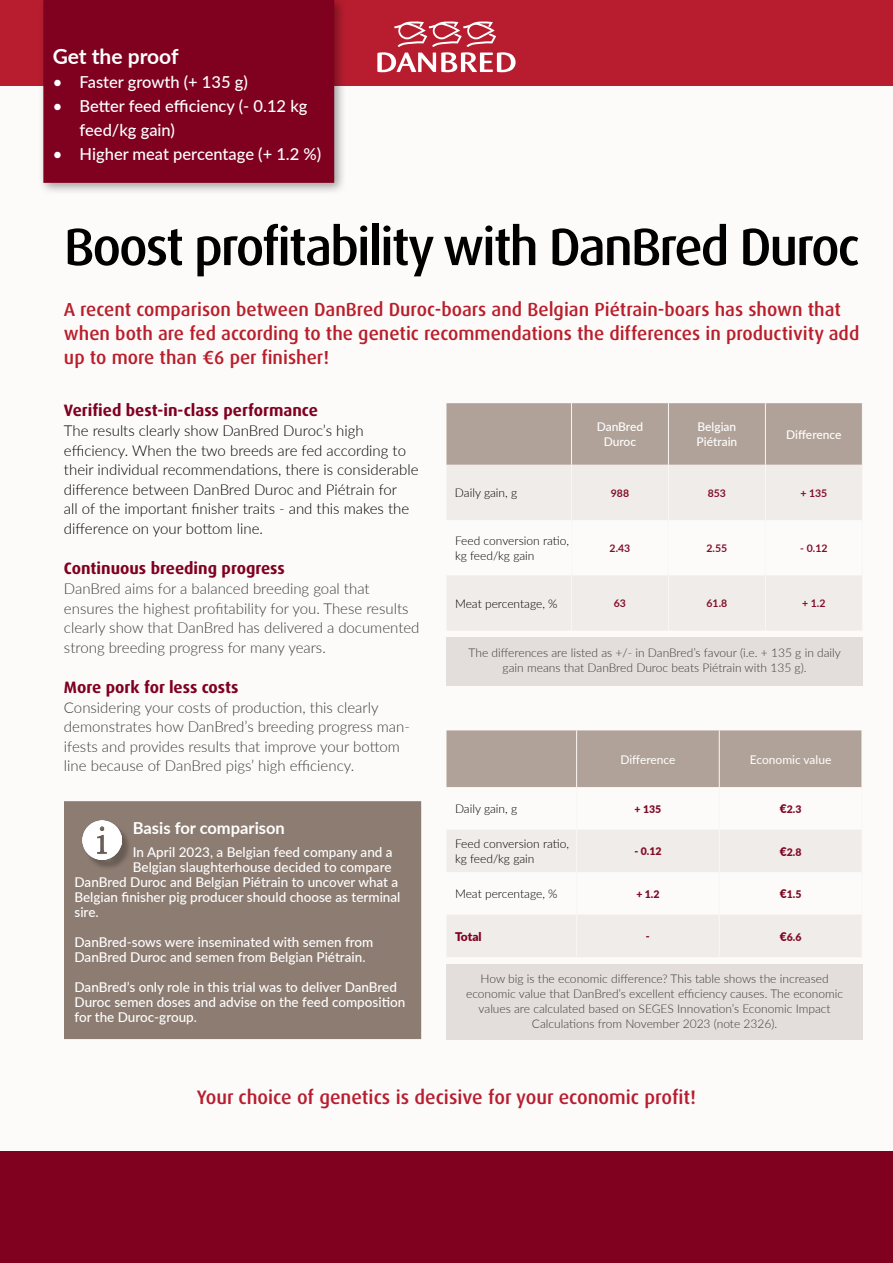
<style>
.page{position:relative;width:893px;height:1263px;background:#fcfbfa}
.page>*{position:absolute;margin:0;border:0;box-sizing:border-box;transform-origin:0 0}
.t1{font:500 52.5px "Dax Pro";letter-spacing:-.04em;color:#000}
.t2{font:700 21px "Lato";letter-spacing:-.005em;color:#fff}
.t3{font:500 19.5px "Dax Pro";color:#b81d2f}
.t4{font:500 18.9px/24px "Dax Pro";color:#b91e2b}
.t5{font:500 16.5px/24px "Lato";color:#fff}
.t6{font:700 16.5px "Dax Pro";color:#800020}
.t7{font:700 16.5px "Lato";color:#fff}
.t8{font:300 15px/19.5px "Lato";color:#3c3c3b}
.t9{font:300 15px/19.5px "Lato";color:#000}
.t10{font:500 13.5px/15px "Lato";color:#fff}
.t11{font:300 12px/15px "Lato";color:#3c3c3b;text-align:center}
.t12{font:300 12px/15px "Lato";color:#000}
.t13{font:500 12px/15px "Lato";color:#fff;text-align:center}
.t14{font:12px "Lato";color:#fff}
.t15{font:900 12px "Lato";letter-spacing:-.005em;color:#800020}
.t16{font:700 10.5px "Lato";color:#830d28}
.t17{font:900 10.5px "Lato";color:#830d28}
.s1{font-size:12px;color:#800020}
</style>
<div class="page">
<div style="left:0;top:1151px;width:893px;height:112px;background:#800020"></div>
<div style="left:0;top:0;width:893px;height:85px;background:#b81d2f"></div>
<div style="left:37px;top:0;width:309px;height:195px;background:#000;opacity:.36"></div>
<div style="left:44px;top:1px;width:289px;height:181px;background:#800020"></div>
<div style="left:43px;top:0;width:291px;height:183px;border:2px solid #800020"></div>
<div style="left:64px;top:801px;width:357px;height:238px;background:#8d7c72;border:2px solid #8d7c72"></div>
<div style="left:84px;top:822px;width:48px;height:48px;background:#000;opacity:.26"></div>
<img style="left:82px;top:821px;width:39px;height:39px">
<div style="left:446px;top:403px;width:416px;height:62px;background:#b0a298"></div>
<svg style="left:447px;top:465px;width:415px;height:166px;fill:#f0ece9"></svg>
<hr style="left:571px;top:403px;width:1px;height:62px;background:#f9f7f5">
<hr style="left:668px;top:403px;width:1px;height:62px;background:#f9f7f5">
<hr style="left:765px;top:403px;width:1px;height:62px;background:#f9f7f5">
<hr style="left:862px;top:403px;width:1px;height:62px;background:#f9f7f5">
<hr style="left:571px;top:465px;width:1px;height:55px;background:#f9f7f5">
<hr style="left:668px;top:465px;width:1px;height:55px;background:#f9f7f5">
<hr style="left:765px;top:465px;width:1px;height:55px;background:#f9f7f5">
<hr style="left:862px;top:465px;width:1px;height:55px;background:#f9f7f5">
<hr style="left:571px;top:520px;width:1px;height:55px;background:#f9f7f5">
<hr style="left:668px;top:520px;width:1px;height:55px;background:#f9f7f5">
<hr style="left:765px;top:520px;width:1px;height:55px;background:#f9f7f5">
<hr style="left:862px;top:520px;width:1px;height:55px;background:#f9f7f5">
<hr style="left:571px;top:575px;width:1px;height:56px;background:#f9f7f5">
<hr style="left:668px;top:575px;width:1px;height:56px;background:#f9f7f5">
<hr style="left:765px;top:575px;width:1px;height:56px;background:#f9f7f5">
<hr style="left:862px;top:575px;width:1px;height:56px;background:#f9f7f5">
<svg style="left:377px;top:21px;width:139px;height:51px"></svg>
<div style="left:446px;top:638px;width:417px;height:48px;background:#e3dddb"></div>
<div style="left:446px;top:964px;width:417px;height:76px;background:#e3dddb"></div>
<div style="left:446px;top:730px;width:415px;height:57px;background:#b0a298"></div>
<svg style="left:447px;top:830px;width:414px;height:127px;fill:#f0ece9"></svg>
<hr style="left:576px;top:730px;width:1px;height:57px;background:#f9f7f5">
<hr style="left:719px;top:730px;width:1px;height:57px;background:#f9f7f5">
<hr style="left:861px;top:730px;width:1px;height:57px;background:#f9f7f5">
<hr style="left:576px;top:787px;width:1px;height:42px;background:#f9f7f5">
<hr style="left:719px;top:787px;width:1px;height:42px;background:#f9f7f5">
<hr style="left:861px;top:787px;width:1px;height:42px;background:#f9f7f5">
<hr style="left:576px;top:829px;width:1px;height:43px;background:#f9f7f5">
<hr style="left:719px;top:829px;width:1px;height:43px;background:#f9f7f5">
<hr style="left:861px;top:829px;width:1px;height:43px;background:#f9f7f5">
<hr style="left:576px;top:872px;width:1px;height:43px;background:#f9f7f5">
<hr style="left:719px;top:872px;width:1px;height:43px;background:#f9f7f5">
<hr style="left:861px;top:872px;width:1px;height:43px;background:#f9f7f5">
<hr style="left:576px;top:915px;width:1px;height:42px;background:#f9f7f5">
<hr style="left:719px;top:915px;width:1px;height:42px;background:#f9f7f5">
<hr style="left:861px;top:915px;width:1px;height:42px;background:#f9f7f5">
<h2 class="t2" style="left:53px;top:41px;width:127px">Get the proof</h2>
<p class="t5" style="left:53px;top:69px;width:197px">• Faster growth (+ 135 g)</p>
<p class="t5" style="left:80px;top:93px;width:229px;text-indent:-27px">• Better feed efficiency (- 0.12 kg feed/kg gain)</p>
<p class="t5" style="left:53px;top:141px;width:270px">• Higher meat percentage (+ 1.2 %)</p>
<h1 class="t1" style="left:64px;top:213px;width:797px">Boost profitability with DanBred Duroc</h1>
<h3 class="t4" style="left:64px;top:297px;width:797px">A recent comparison between DanBred Duroc-boars and Belgian Piétrain-boars has shown that when both are fed according to the genetic recommendations the differences in productivity add up to more than €6 per finisher!</h3>
<p class="t6" style="left:64px;top:400px;width:256px">Verified best-in-class performance</p>
<p class="t9" style="left:64px;top:421px;width:356px">The results clearly show DanBred Duroc’s high efficiency. When the two breeds are fed according to their individual recommendations, there is considerable difference between DanBred Duroc and Piétrain for<br>all of the important finisher traits - and this makes the difference on your bottom line.</p>
<p class="t6" style="left:64px;top:558px;width:222px">Continuous breeding progress</p>
<p class="t8" style="left:64px;top:578px;width:357px">DanBred aims for a balanced breeding goal that ensures the highest profitability for you. These results clearly show that DanBred has delivered a documented strong breeding progress for many years.</p>
<p class="t6" style="left:64px;top:676px;width:176px">More pork for less costs</p>
<p class="t8" style="left:64px;top:697px;width:347px">Considering your costs of production, this clearly demonstrates how DanBred’s breeding progress man&shy;ifests and provides results that improve your bottom line because of DanBred pigs’ high efficiency.</p>
<p class="t7" style="left:133px;top:816px;width:153px">Basis for comparison</p>
<p class="t10" style="left:133px;top:844px;width:261px">In April 2023, a Belgian feed company and a</p>
<p class="t10" style="left:133px;top:859px;width:260px">Belgian slaughterhouse decided to compare</p>
<p class="t10" style="left:75px;top:874px;width:325px">DanBred Duroc and Belgian Piétrain to uncover what a</p>
<p class="t10" style="left:75px;top:889px;width:327px">Belgian finisher pig producer should choose as terminal</p>
<p class="t10" style="left:75px;top:904px;width:26px">sire.</p>
<p class="t10" style="left:75px;top:934px;width:300px">DanBred-sows were inseminated with semen from<br>DanBred Duroc and semen from Belgian Piétrain.</p>
<p class="t10" style="left:75px;top:979px;width:332px">DanBred’s only role in this trial was to deliver DanBred<br>Duroc semen doses and advise on the feed composition for the Duroc-group.</p>
<p class="t13" style="left:597px;top:419px;width:48px">DanBred<br>Duroc</p>
<p class="t13" style="left:697px;top:419px;width:42px;text-align:left">Belgian<br>Piétrain</p>
<p class="t13" style="left:786px;top:426px;width:57px">Difference</p>
<p class="t12" style="left:455px;top:485px;width:64px">Daily gain, g</p>
<p class="t16" style="left:611px;top:485px;width:20px">988</p>
<p class="t16" style="left:708px;top:485px;width:20px">853</p>
<p class="t16" style="left:800px;top:485px;width:28px">+ 135</p>
<p class="t12" style="left:455px;top:533px;width:116px">Feed conversion ratio, kg feed/kg gain</p>
<p class="t16" style="left:610px;top:540px;width:22px">2.43</p>
<p class="t16" style="left:707px;top:540px;width:22px">2.55</p>
<p class="t16" style="left:800px;top:540px;width:29px">- 0.12</p>
<p class="t12" style="left:455px;top:596px;width:104px">Meat percentage, %</p>
<p class="t16" style="left:614px;top:596px;width:14px">63</p>
<p class="t16" style="left:706px;top:596px;width:22px">61.8</p>
<p class="t16" style="left:802px;top:596px;width:25px">+ 1.2</p>
<p class="t11" style="left:469px;top:645px;width:374px">The differences are listed as +/- in DanBred’s favour (i.e. + 135 g in daily gain means that DanBred Duroc beats Piétrain with 135 g).</p>
<p class="t14" style="left:620px;top:751px;width:57px">Difference</p>
<p class="t14" style="left:750px;top:751px;width:83px">Economic value</p>
<p class="t12" style="left:455px;top:801px;width:64px">Daily gain, g</p>
<p class="t17" style="left:635px;top:801px;width:28px">+ 135</p>
<p class="t17" style="left:780px;top:801px;width:23px"><span class="s1">€</span>2.3</p>
<p class="t12" style="left:455px;top:836px;width:116px">Feed conversion ratio, kg feed/kg gain</p>
<p class="t17" style="left:634px;top:843px;width:29px">- 0.12</p>
<p class="t17" style="left:780px;top:844px;width:23px"><span class="s1">€</span>2.8</p>
<p class="t12" style="left:455px;top:886px;width:104px">Meat percentage, %</p>
<p class="t17" style="left:636px;top:886px;width:25px">+ 1.2</p>
<p class="t17" style="left:780px;top:886px;width:23px"><span class="s1">€</span>1.5</p>
<p class="t15" style="left:455px;top:927px;width:28px">Total</p>
<p class="t17" style="left:646px;top:928px;width:5px">-</p>
<p class="t17" style="left:780px;top:929px;width:23px"><span class="s1">€</span>6.6</p>
<p class="t11" style="left:466px;top:971px;width:378px">How big is the economic difference? This table shows the increased economic value that DanBred’s excellent efficiency causes. The economic values are calculated based on SEGES Innovation’s Economic Impact Calculations from November 2023 (note 2326).</p>
<h3 class="t3" style="left:197px;top:1084px;width:501px">Your choice of genetics is decisive for your economic profit!</h3>
</div>
